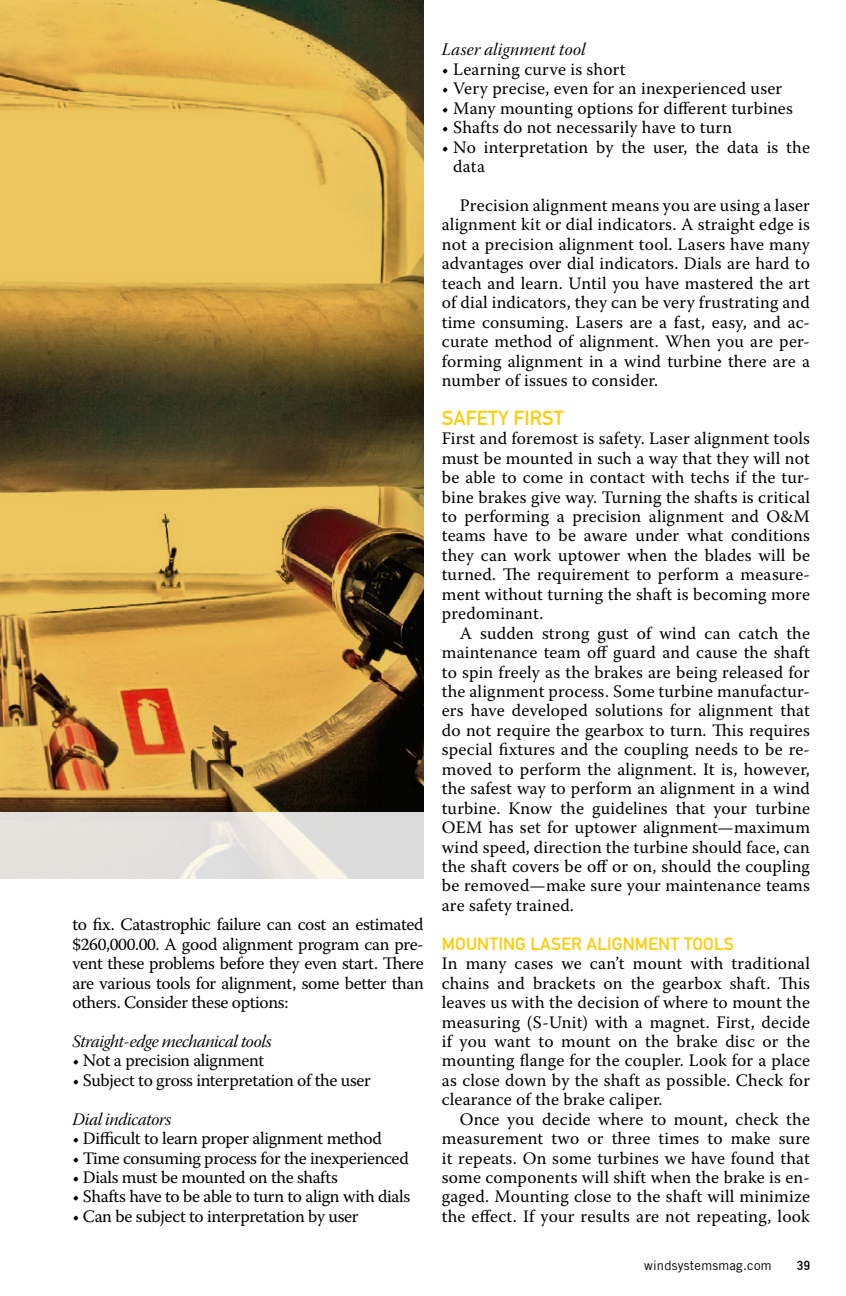
<style>
.page{position:relative;width:846px;height:1296px;background:#fff}
.page>*{position:absolute;margin:0;border:0;box-sizing:border-box;transform-origin:0 0}
.t1{font:20px "DIN Mittelschrift Alternate";letter-spacing:.01em;color:#ffcb05}
.t2{font:17.6px/19.4px "Warnock Pro";letter-spacing:.005em;color:#000;text-align:justify}
.t3{font:17.6px "Warnock Pro";letter-spacing:-.02em;color:#000}
.t4{font:17.6px "Warnock Pro It Subh";letter-spacing:-.015em;color:#000}
.t5{font:17.6px "DIN Mittelschrift Alternate";letter-spacing:.01em;color:#ffcb05}
.t6{font:17.6px "Warnock Pro It Subh";letter-spacing:.01em;color:#000}
.t7{font:13px "Trade Gothic";letter-spacing:.02em;color:#000}
.t8{font:13px "DIN Mittelschrift Alternate";color:#000}
</style>
<div class="page">
<img style="left:0;top:0;width:424px;height:813px">
<svg style="left:0;top:813px;width:424px;height:66px;background:#e3e1dd"></svg>
<p class="t2" style="left:72px;top:914px;width:353px">to fix. Catastrophic failure can cost an estimated $260,000.00. A good alignment program can pre&shy;vent these problems before they even start. There are various tools for alignment, some better than others. Consider these options:</p>
<p class="t4" style="left:72px;top:1031px;width:201px">Straight-edge mechanical tools</p>
<p class="t3" style="left:72px;top:1050px;width:193px">• Not a precision alignment</p>
<p class="t3" style="left:72px;top:1069px;width:300px">• Subject to gross interpretation of the user</p>
<p class="t4" style="left:72px;top:1109px;width:100px">Dial indicators</p>
<p class="t3" style="left:72px;top:1128px;width:311px">• Difficult to learn proper alignment method</p>
<p class="t3" style="left:72px;top:1147px;width:338px">• Time consuming process for the inexperienced</p>
<p class="t3" style="left:72px;top:1167px;width:267px">• Dials must be mounted on the shafts</p>
<p class="t3" style="left:72px;top:1186px;width:339px">• Shafts have to be able to turn to align with dials</p>
<p class="t3" style="left:72px;top:1206px;width:288px">• Can be subject to interpretation by user</p>
<p class="t6" style="left:442px;top:40px;width:146px">Laser alignment tool</p>
<p class="t2" style="left:442px;top:59px;width:185px">• Learning curve is short</p>
<p class="t2" style="left:442px;top:79px;width:342px">• Very precise, even for an inexperienced user</p>
<p class="t2" style="left:442px;top:98px;width:353px">• Many mounting options for different turbines</p>
<p class="t2" style="left:442px;top:117px;width:292px">• Shafts do not necessarily have to turn</p>
<p class="t2" style="left:453px;top:137px;width:358px;text-indent:-11px">• No interpretation by the user, the data is the data</p>
<p class="t2" style="left:442px;top:195px;width:370px;text-indent:18px">Precision alignment means you are using a laser alignment kit or dial indicators. A straight edge is not a precision alignment tool. Lasers have many advantages over dial indicators. Dials are hard to teach and learn. Until you have mastered the art of dial indicators, they can be very frustrating and time consuming. Lasers are a fast, easy, and ac&shy;curate method of alignment. When you are per&shy;forming alignment in a wind turbine there are a number of issues to consider.</p>
<p class="t1" style="left:442px;top:406px;width:119px">SAFETY FIRST</p>
<p class="t2" style="left:442px;top:428px;width:370px">First and foremost is safety. Laser alignment tools must be mounted in such a way that they will not be able to come in contact with techs if the tur&shy;bine brakes give way. Turning the shafts is critical to performing a precision alignment and O&amp;M teams have to be aware under what conditions they can work uptower when the blades will be turned. The requirement to perform a measure&shy;ment without turning the shaft is becoming more predominant.</p>
<p class="t2" style="left:442px;top:623px;width:370px;text-indent:18px">A sudden strong gust of wind can catch the maintenance team off guard and cause the shaft to spin freely as the brakes are being released for the alignment process. Some turbine manufactur&shy;ers have developed solutions for alignment that do not require the gearbox to turn. This requires special fixtures and the coupling needs to be re&shy;moved to perform the alignment. It is, however, the safest way to perform an alignment in a wind turbine. Know the guidelines that your turbine OEM has set for uptower alignment—maximum wind speed, direction the turbine should face, can the shaft covers be off or on, should the coupling be removed—make sure your maintenance teams are safety trained.</p>
<p class="t5" style="left:442px;top:933px;width:294px">MOUNTING LASER ALIGNMENT TOOLS</p>
<p class="t2" style="left:442px;top:953px;width:370px">In many cases we can’t mount with traditional chains and brackets on the gearbox shaft. This leaves us with the decision of where to mount the measuring (S-Unit) with a magnet. First, decide if you want to mount on the brake disc or the mounting flange for the coupler. Look for a place as close down by the shaft as possible. Check for clearance of the brake caliper.</p>
<p class="t2" style="left:442px;top:1109px;width:370px;text-indent:18px">Once you decide where to mount, check the measurement two or three times to make sure it repeats. On some turbines we have found that some components will shift when the brake is en&shy;gaged. Mounting close to the shaft will minimize the effect. If your results are not repeating, look</p>
<p class="t7" style="left:644px;top:1258px;width:129px">windsystemsmag.com</p>
<p class="t8" style="left:797px;top:1258px;width:14px">39</p>
</div>
